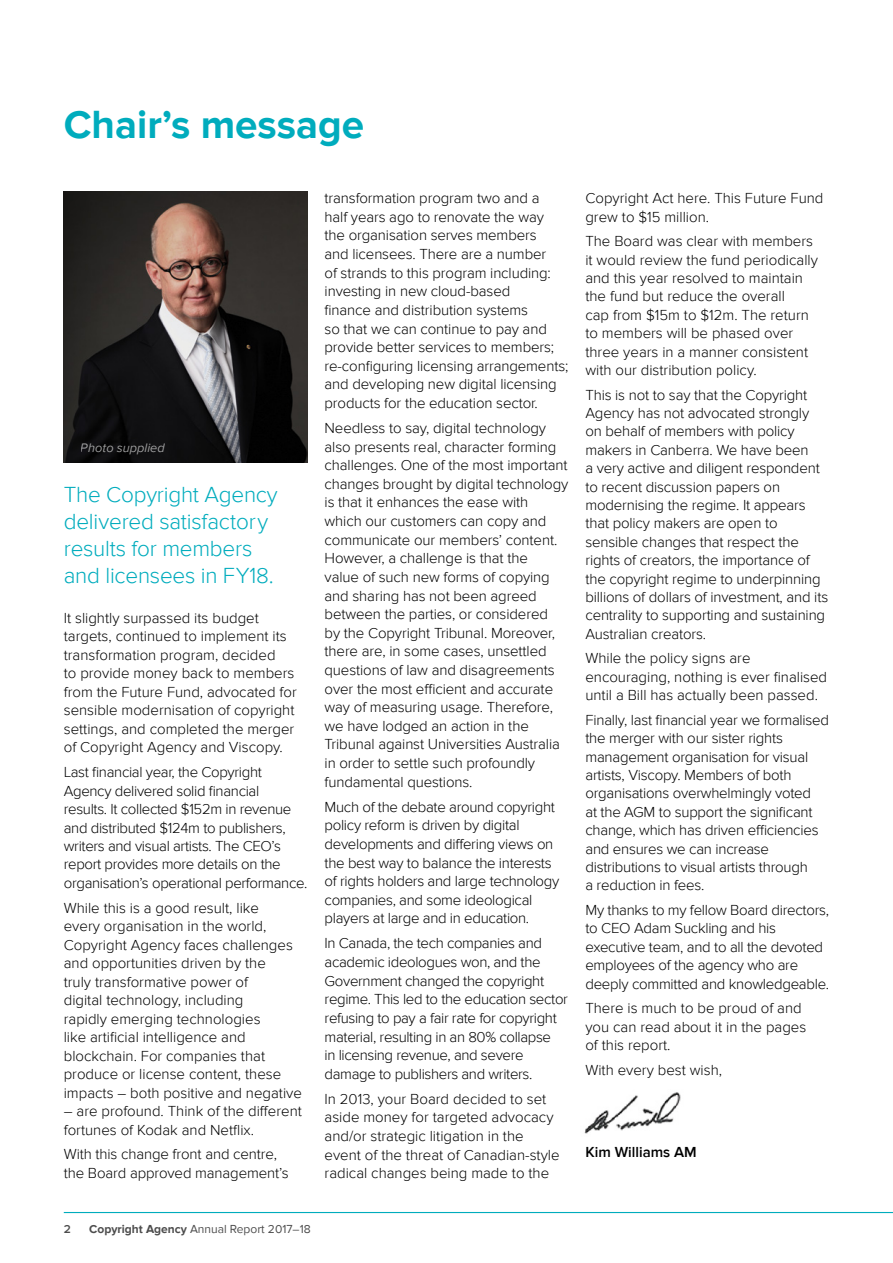
<style>
.page{position:relative;width:893px;height:1263px;background:#fff}
.page>*{position:absolute;margin:0;border:0;box-sizing:border-box;transform-origin:0 0}
.t1{font:700 40.5px "Proxima Nova";color:#00acbd}
.t2{font:300 22.5px/27.2px "Proxima Nova";letter-spacing:-.01em;color:#00acbd}
.t3{font:300 15px/18.6px "Proxima Nova";letter-spacing:-.01em;color:#000}
.t4{font:600 15px "Proxima Nova";color:#000}
.t5{font:italic 12.75px "Proxima Nova";color:#fff}
.t6{font:12px "Proxima Nova";color:#4d4d4d}
.t7{font:600 12px "Proxima Nova";color:#4d4d4d}
.s1{font-weight:700}
</style>
<div class="page">
<img style="left:584px;top:1092px;width:97px;height:42px">
<hr style="left:64px;top:1212px;width:829px;height:1px;background:#00acbd">
<img style="left:64px;top:191px;width:244px;height:272px">
<h1 class="t1" style="left:64px;top:101px;width:302px">Chair’s message</h1>
<p class="t5" style="left:81px;top:441px;width:85px">Photo supplied</p>
<h2 class="t2" style="left:64px;top:481px;width:215px">The Copyright Agency delivered satisfactory results for members and licensees in FY18.</h2>
<p class="t3" style="left:64px;top:609px;width:235px">It slightly surpassed its budget targets, continued to implement its transformation program, decided<br>to provide money back to members from the Future Fund, advocated for sensible modernisation of copyright settings, and completed the merger of Copyright Agency and Viscopy.</p>
<p class="t3" style="left:64px;top:763px;width:245px">Last financial year, the Copyright Agency delivered solid financial<br>results. It collected $152m in revenue and distributed $124m to publishers, writers and visual artists. The CEO’s report provides more details on the organisation’s operational performance.</p>
<p class="t3" style="left:64px;top:899px;width:240px">While this is a good result, like<br>every organisation in the world, Copyright Agency faces challenges and opportunities driven by the<br>truly transformative power of<br>digital technology, including<br>rapidly emerging technologies<br>like artificial intelligence and blockchain. For companies that produce or license content, these impacts – both positive and negative</p>
<p class="t3" style="left:64px;top:1102px;width:240px">– are profound. Think of the different fortunes of Kodak and Netflix.</p>
<p class="t3" style="left:64px;top:1145px;width:227px">With this change front and centre, the Board approved management’s</p>
<p class="t3" style="left:325px;top:189px;width:245px">transformation program two and a<br>half years ago to renovate the way<br>the organisation serves members<br>and licensees. There are a number<br>of strands to this program including: investing in new cloud-based<br>finance and distribution systems<br>so that we can continue to pay and provide better services to members; re-configuring licensing arrangements; and developing new digital licensing products for the education sector.</p>
<p class="t3" style="left:325px;top:419px;width:245px">Needless to say, digital technology also presents real, character forming challenges. One of the most important changes brought by digital technology is that it enhances the ease with which our customers can copy and communicate our members’ content.<br>However, a challenge is that the<br>value of such new forms of copying and sharing has not been agreed between the parties, or considered<br>by the Copyright Tribunal. Moreover, there are, in some cases, unsettled questions of law and disagreements over the most efficient and accurate way of measuring usage. Therefore, we have lodged an action in the Tribunal against Universities Australia in order to settle such profoundly fundamental questions.</p>
<p class="t3" style="left:325px;top:798px;width:236px">Much of the debate around copyright policy reform is driven by digital developments and differing views on the best way to balance the interests of rights holders and large technology companies, and some ideological players at large and in education.</p>
<p class="t3" style="left:325px;top:934px;width:245px">In Canada, the tech companies and academic ideologues won, and the Government changed the copyright regime. This led to the education sector refusing to pay a fair rate for copyright material, resulting in an 80% collapse<br>in licensing revenue, and severe damage to publishers and writers.</p>
<p class="t3" style="left:325px;top:1089px;width:237px">In 2013, your Board decided to set aside money for targeted advocacy and/or strategic litigation in the event of the threat of Canadian-style radical changes being made to the</p>
<p class="t3" style="left:585px;top:189px;width:240px">Copyright Act here. This Future Fund grew to $15 million.</p>
<p class="t3" style="left:585px;top:232px;width:234px">The Board was clear with members it would review the fund periodically and this year resolved to maintain the fund but reduce the overall<br>cap from $15m to $12m. The return to members will be phased over three years in a manner consistent with our distribution policy.</p>
<p class="t3" style="left:585px;top:386px;width:244px">This is not to say that the Copyright Agency has not advocated strongly on behalf of members with policy makers in Canberra. We have been<br>a very active and diligent respondent to recent discussion papers on modernising the regime. It appears that policy makers are open to sensible changes that respect the rights of creators, the importance of the copyright regime to underpinning billions of dollars of investment, and its centrality to supporting and sustaining Australian creators.</p>
<p class="t3" style="left:585px;top:649px;width:243px">While the policy signs are encouraging, nothing is ever finalised until a Bill has actually been passed.</p>
<p class="t3" style="left:585px;top:711px;width:245px">Finally, last financial year we formalised the merger with our sister rights management organisation for visual artists, Viscopy. Members of both organisations overwhelmingly voted<br>at the AGM to support the significant change, which has driven efficiencies and ensures we can increase distributions to visual artists through<br>a reduction in fees.</p>
<p class="t3" style="left:585px;top:901px;width:245px">My thanks to my fellow Board directors, to CEO Adam Suckling and his executive team, and to all the devoted employees of the agency who are deeply committed and knowledgeable.</p>
<p class="t3" style="left:585px;top:999px;width:222px">There is much to be proud of and you can read about it in the pages of this report.</p>
<p class="t3" style="left:585px;top:1061px;width:138px">With every best wish,</p>
<p class="t4" style="left:585px;top:1143px;width:113px">Kim Williams AM</p>
<p class="t7" style="left:64px;top:1222px;width:9px">2</p>
<p class="t6" style="left:89px;top:1222px;width:223px"><span class="s1">Copyright Agency</span> Annual Report 2017–18</p>
</div>
